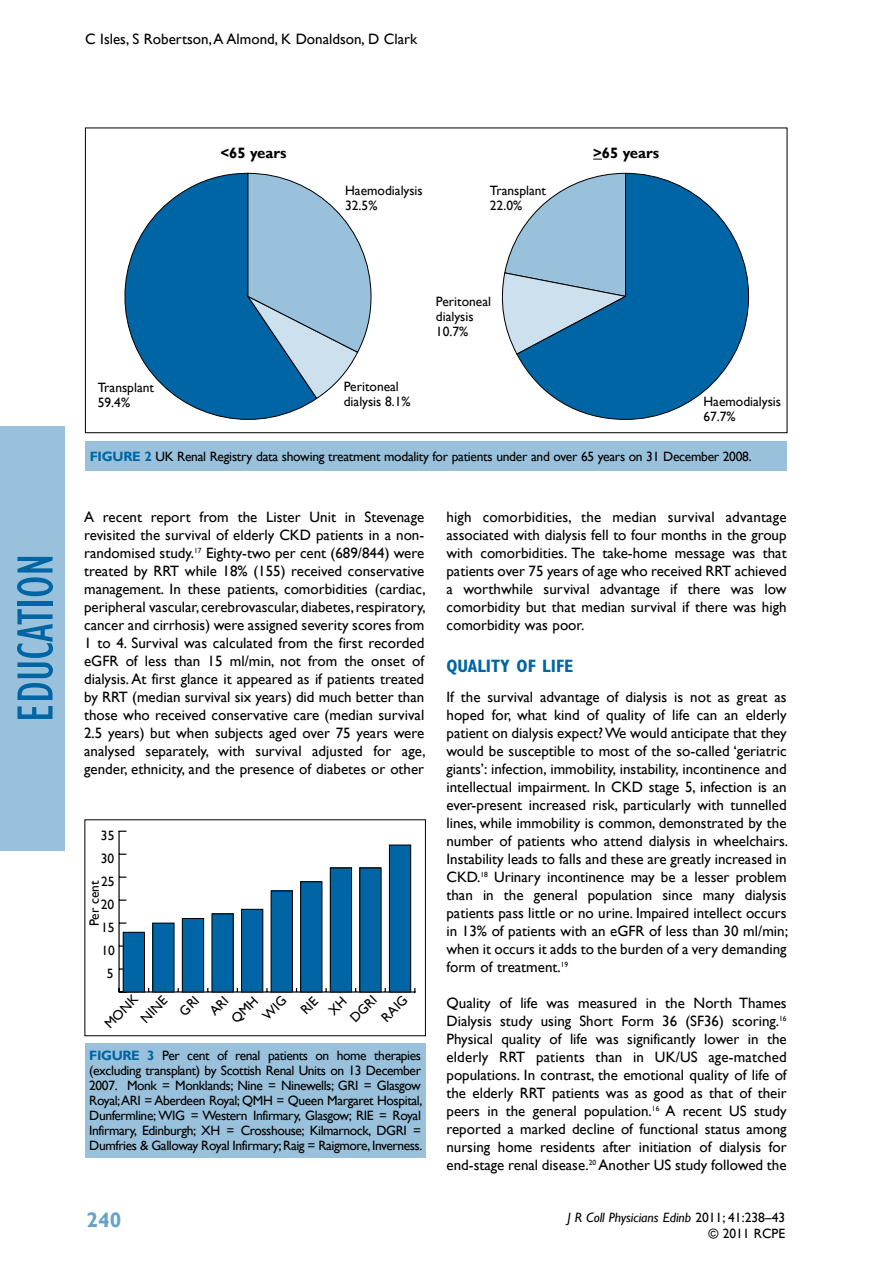
<style>
.page{position:relative;width:893px;height:1263px;background:#fff}
.page>*{position:absolute;margin:0;border:0;box-sizing:border-box;transform-origin:0 0}
.t1{font:condensed 52.5px "Gill Sans";color:#0065a4}
.t2{font:700 21px "Gill Sans";color:#66a3c9}
.t3{font:700 condensed 18px "Gill Sans";color:#0065a4}
.t4{font:15px/18px "Gill Sans";color:#000;text-align:justify}
.t5{font:700 15px "Gill Sans";color:#000}
.t6{font:13.5px/15px "Gill Sans";letter-spacing:-.02em;color:#000}
.t7{font:13.5px/15px "Gill Sans";color:#000}
.s1{font-weight:700;color:#0065a4}
.s2{font-style:italic}
</style>
<div class="page">
<div style="left:0;top:426px;width:64px;height:424px;background:#99c1db"></div>
<div style="left:85px;top:442px;width:702px;height:29px;background:#99c1db"></div>
<svg style="left:107px;top:173px;width:210px;height:261px"></svg>
<svg style="left:247px;top:173px;width:124px;height:226px"></svg>
<svg style="left:501px;top:239px;width:15px;height:115px"></svg>
<svg style="left:516px;top:173px;width:233px;height:247px"></svg>
<hr style="left:119px;top:991px;width:296px;height:2px;background:#000">
<hr style="left:118px;top:831px;width:2px;height:161px;background:#000">
<svg style="left:120px;top:922px;width:6px;height:2px"></svg>
<svg style="left:120px;top:899px;width:6px;height:2px"></svg>
<svg style="left:120px;top:876px;width:6px;height:2px"></svg>
<div style="left:123px;top:932px;width:21px;height:60px;background:#0065a4"></div>
<div style="left:123px;top:932px;width:22px;height:60px;border:1px solid #000"></div>
<div style="left:153px;top:923px;width:21px;height:69px;background:#0065a4"></div>
<div style="left:152px;top:923px;width:22px;height:69px;border:1px solid #000"></div>
<div style="left:182px;top:918px;width:22px;height:74px;background:#0065a4"></div>
<div style="left:182px;top:918px;width:22px;height:74px;border:1px solid #000"></div>
<div style="left:212px;top:914px;width:21px;height:78px;background:#0065a4"></div>
<div style="left:212px;top:914px;width:22px;height:78px;border:1px solid #000"></div>
<div style="left:241px;top:909px;width:22px;height:83px;background:#0065a4"></div>
<div style="left:241px;top:909px;width:22px;height:83px;border:1px solid #000"></div>
<div style="left:271px;top:891px;width:21px;height:101px;background:#0065a4"></div>
<div style="left:271px;top:891px;width:22px;height:101px;border:1px solid #000"></div>
<div style="left:301px;top:882px;width:21px;height:110px;background:#0065a4"></div>
<div style="left:300px;top:881px;width:22px;height:111px;border:1px solid #000"></div>
<div style="left:330px;top:868px;width:22px;height:124px;background:#0065a4"></div>
<div style="left:330px;top:868px;width:22px;height:124px;border:1px solid #000"></div>
<div style="left:360px;top:868px;width:21px;height:124px;background:#0065a4"></div>
<div style="left:389px;top:845px;width:22px;height:147px;background:#0065a4"></div>
<div style="left:389px;top:845px;width:22px;height:147px;border:1px solid #000"></div>
<div style="left:85px;top:1043px;width:340px;height:115px;background:#99c1db"></div>
<svg style="left:178px;top:988px;width:21px;height:5px"></svg>
<svg style="left:207px;top:988px;width:80px;height:5px"></svg>
<svg style="left:296px;top:988px;width:23px;height:5px"></svg>
<p class="t4" style="left:85px;top:31px;width:334px">C Isles, S Robertson, A Almond, K Donaldson, D Clark</p>
<p class="t5" style="left:220px;top:144px;width:67px">&lt;65 years</p>
<p class="t7" style="left:345px;top:183px;width:79px">Haemodialysis<br>32.5%</p>
<p class="t7" style="left:490px;top:183px;width:58px">Transplant<br>22.0%</p>
<p class="t5" style="left:593px;top:144px;width:67px">&gt;65 years</p>
<h1 class="t1" style="left:4px;top:722px;width:170px;rotate:-90deg">education</h1>
<p class="t7" style="left:98px;top:380px;width:58px">Transplant<br>59.4%</p>
<p class="t7" style="left:344px;top:379px;width:69px">Peritoneal dialysis 8.1%</p>
<p class="t7" style="left:436px;top:294px;width:57px">Peritoneal dialysis<br>10.7%</p>
<p class="t7" style="left:703px;top:394px;width:79px">Haemodialysis<br>67.7%</p>
<p class="t6" style="left:90px;top:449px;width:663px"><span class="s1">FIGURE 2</span> UK Renal Registry data showing treatment modality for patients under and over 65 years on 31 December 2008.</p>
<p class="t4" style="left:84px;top:508px;width:343px">A recent report from the Lister Unit in Stevenage revisited the survival of elderly CKD patients in a non&shy;randomised study.<sup>17</sup> Eighty-two per cent (689/844) were treated by RRT while 18% (155) received conservative management. In these patients, comorbidities (cardiac, peripheral vascular, cerebrovascular, diabetes, respiratory, cancer and cirrhosis) were assigned severity scores from 1 to 4. Survival was calculated from the first recorded eGFR of less than 15 ml/min, not from the onset of dialysis. At first glance it appeared as if patients treated by RRT (median survival six years) did much better than those who received conservative care (median survival 2.5 years) but when subjects aged over 75 years were analysed separately, with survival adjusted for age, gender, ethnicity, and the presence of diabetes or other</p>
<p class="t4" style="left:446px;top:508px;width:342px">high comorbidities, the median survival advantage associated with dialysis fell to four months in the group with comorbidities. The take-home message was that patients over 75 years of age who received RRT achieved a worthwhile survival advantage if there was low comorbidity but that median survival if there was high comorbidity was poor.</p>
<p class="t3" style="left:446px;top:655px;width:105px">QUALITY OF LIFE</p>
<p class="t4" style="left:446px;top:688px;width:343px">If the survival advantage of dialysis is not as great as hoped for, what kind of quality of life can an elderly patient on dialysis expect? We would anticipate that they would be susceptible to most of the so-called ‘geriatric giants’: infection, immobility, instability, incontinence and intellectual impairment. In CKD stage 5, infection is an ever-present increased risk, particularly with tunnelled lines, while immobility is common, demonstrated by the number of patients who attend dialysis in wheelchairs.<br>Instability leads to falls and these are greatly increased in CKD.<sup>18</sup> Urinary incontinence may be a lesser problem than in the general population since many dialysis patients pass little or no urine. Impaired intellect occurs in 13% of patients with an eGFR of less than 30 ml/min; when it occurs it adds to the burden of a very demanding form of treatment.<sup>19</sup></p>
<p class="t4" style="left:446px;top:994px;width:342px">Quality of life was measured in the North Thames Dialysis study using Short Form 36 (SF36) scoring.<sup>16<br></sup>Physical quality of life was significantly lower in the elderly RRT patients than in UK/US age-matched populations. In contrast, the emotional quality of life of the elderly RRT patients was as good as that of their peers in the general population.<sup>16</sup> A recent US study reported a marked decline of functional status among nursing home residents after initiation of dialysis for end-stage renal disease.<sup>20</sup> Another US study followed the</p>
<p class="t6" style="left:101px;top:828px;width:15px">35</p>
<p class="t6" style="left:101px;top:851px;width:15px">30</p>
<p class="t6" style="left:101px;top:874px;width:15px">25</p>
<p class="t6" style="left:87px;top:926px;width:47px;rotate:-90deg">Per cent</p>
<p class="t6" style="left:101px;top:897px;width:15px">20</p>
<p class="t6" style="left:101px;top:920px;width:15px">15</p>
<p class="t6" style="left:101px;top:943px;width:15px">10</p>
<p class="t6" style="left:107px;top:966px;width:8px">5</p>
<p class="t6" style="left:120px;top:998px;width:33px;line-height:21.8px;text-indent:-29px;rotate:-45deg">MONK<br>NINE</p>
<p class="t6" style="left:331px;top:999px;width:33px;line-height:20.2px;text-indent:-10px;rotate:-45deg">XH<br>DGRI</p>
<p class="t6" style="left:378px;top:1014px;width:32px;rotate:-45deg">RAIG</p>
<p class="t6" style="left:89px;top:1048px;width:335px;text-align:justify"><span class="s1">FIGURE 3</span> Per cent of renal patients on home therapies (excluding transplant) by Scottish Renal Units on 13 December 2007. Monk = Monklands; Nine = Ninewells; GRI = Glasgow Royal; ARI = Aberdeen Royal; QMH = Queen Margaret Hospital, Dunfermline; WIG = Western Infirmary, Glasgow; RIE = Royal Infirmary, Edinburgh; XH = Crosshouse; Kilmarnock, DGRI = Dumfries &amp; Galloway Royal Infirmary; Raig = Raigmore, Inverness.</p>
<h2 class="t2" style="left:87px;top:1207px;width:36px">240</h2>
<p class="t7" style="left:568px;top:1210px;width:219px;line-height:15.9px;text-align:right"><span class="s2">J R Coll Physicians Edinb</span> 2011; 41:238–43 © 2011 RCPE</p>
</div>
